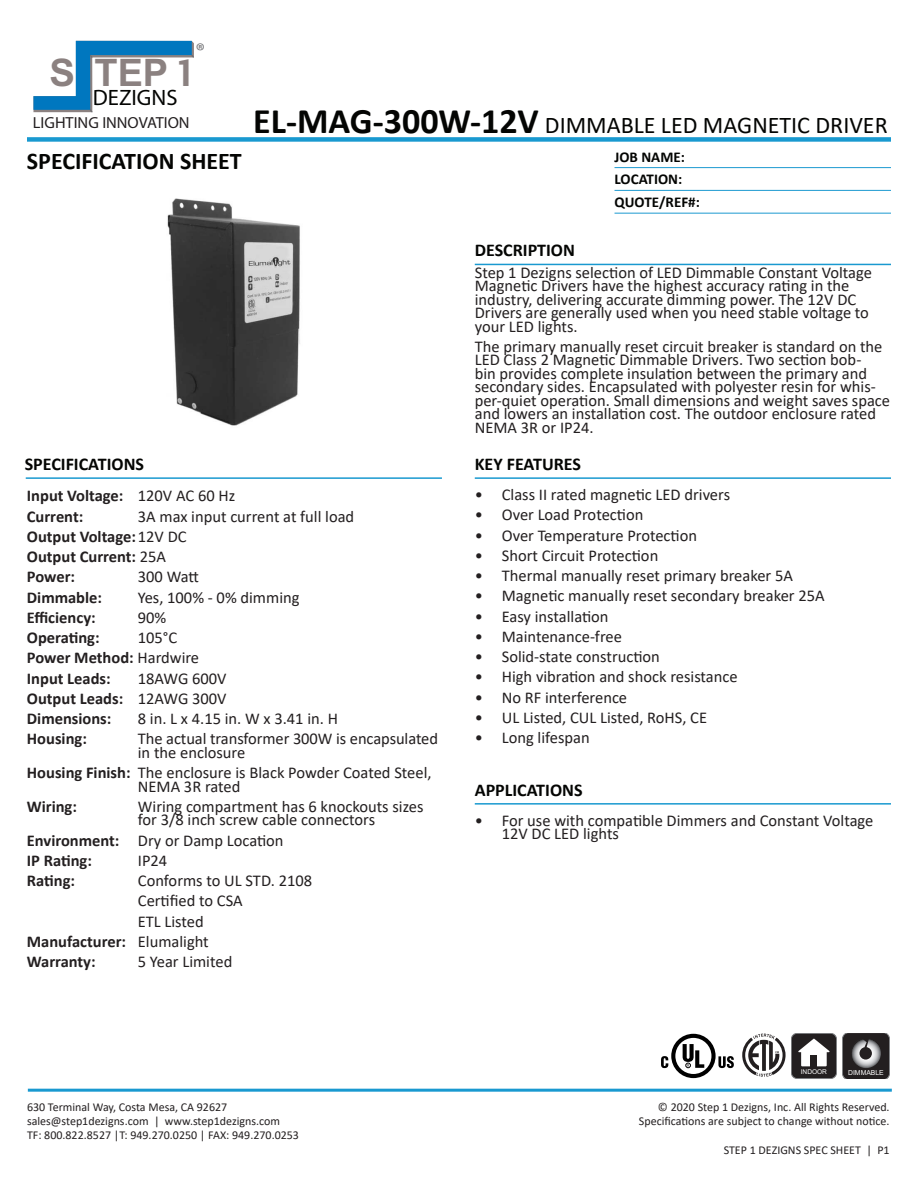
<style>
.page{position:relative;width:918px;height:1188px;background:#fff}
.page>*{position:absolute;margin:0;border:0;box-sizing:border-box;transform-origin:0 0}
.t1{font:700 37.95px "Arial";color:#8b8180}
.t2{font:24px "Calibri";color:#040503}
.t3{font:700 24px "Calibri";color:#040503}
.t4{font:22.35px "Avenir Next";color:#040503}
.t5{font:21.45px "Avenir Next";color:#6c6d70}
.t6{font:700 18px "Calibri";color:#040503}
.t7{font:16.5px/13.5px "Calibri";color:#231f20}
.t8{font:700 16.5px "Calibri";color:#231f20}
.t9{font:16.05px "Avenir Next";color:#231f20}
.t10{font:700 15px "Calibri";color:#040503}
.t11{font:12px "Calibri";color:#231f20}
.t12{font:6.9px "Arial";color:#fff}
.t13{font:6.6px "Arial";color:#fff}
.s1{font-family:"COUTURE"}
.s2{font-weight:700;font-size:36px}
.s3{font-weight:400}
.s4{font-weight:700}
</style>
<div class="page">
<hr style="left:28px;top:1089px;width:864px;height:3px;background:#1999d0">
<div style="left:27px;top:137px;width:864px;height:5px;background:#1999d0"></div>
<hr style="left:26px;top:477px;width:416px;height:2px;background:#1999d0">
<hr style="left:615px;top:167px;width:276px;height:1px;background:#1c99d0">
<hr style="left:615px;top:190px;width:276px;height:1px;background:#1c99d0">
<hr style="left:615px;top:213px;width:276px;height:1px;background:#1c99d0">
<hr style="left:475px;top:803px;width:416px;height:2px;background:#1999d0">
<hr style="left:475px;top:477px;width:416px;height:2px;background:#1999d0">
<hr style="left:475px;top:264px;width:416px;height:1px;background:#1999d0">
<svg style="left:842px;top:1034px;width:48px;height:45px;background:#4b484a"></svg>
<svg style="left:33px;top:41px;width:161px;height:72px"></svg>
<img style="left:167px;top:198px;width:133px;height:228px">
<svg style="left:742px;top:1034px;width:44px;height:43px"></svg>
<div style="left:791px;top:1033px;width:46px;height:46px;background:#231f20;border-radius:6px"></div>
<div style="left:791px;top:1033px;width:46px;height:46px;border:1px solid #808285;border-radius:6px"></div>
<svg style="left:798px;top:1039px;width:32px;height:13px"></svg>
<div style="left:801px;top:1051px;width:26px;height:15px;background:#fff"></div>
<div style="left:811px;top:1055px;width:6px;height:11px;background:#231f20"></div>
<svg style="left:661px;top:1034px;width:73px;height:44px"></svg>
<p class="t1" style="left:50px;top:46px;width:142px">S TEP <span class="s1">1</span></p>
<p class="t4" style="left:93px;top:84px;width:86px">DEZIGNS</p>
<p class="t9" style="left:33px;top:113px;width:158px">LIGHTING INNOVATION</p>
<p class="t5" style="left:196px;top:38px;width:11px">®</p>
<p class="t3" style="left:27px;top:144px;width:216px">SPECIFICATION SHEET</p>
<p class="t2" style="left:253px;top:109px;width:636px"><span class="s2">EL-MAG-300W-12V</span> DIMMABLE LED MAGNETIC DRIVER</p>
<p class="t10" style="left:615px;top:146px;width:72px">JOB NAME:</p>
<p class="t10" style="left:615px;top:169px;width:69px">LOCATION:</p>
<p class="t10" style="left:615px;top:192px;width:87px">QUOTE/REF#:</p>
<p class="t6" style="left:25px;top:451px;width:121px">SPECIFICATIONS</p>
<p class="t6" style="left:475px;top:238px;width:102px">DESCRIPTION</p>
<p class="t7" style="left:475px;top:265px;width:399px">Step 1 Dezigns selection of LED Dimmable Constant Voltage Magnetic Drivers have the highest accuracy rating in the industry, delivering accurate dimming power. The 12V DC Drivers are generally used when you need stable voltage to your LED lights.</p>
<p class="t7" style="left:475px;top:339px;width:417px">The primary manually reset circuit breaker is standard on the LED Class 2 Magnetic Dimmable Drivers. Two section bob-<br>bin provides complete insulation between the primary and secondary sides. Encapsulated with polyester resin for whis&shy;per-quiet operation. Small dimensions and weight saves space and lowers an installation cost. The outdoor enclosure rated NEMA 3R or IP24.</p>
<p class="t6" style="left:475px;top:451px;width:108px">KEY FEATURES</p>
<p class="t8" style="left:27px;top:484px;width:210px">Input Voltage: <span class="s3">120V AC 60 Hz</span></p>
<p class="t8" style="left:27px;top:505px;width:58px">Current:</p>
<p class="t7" style="left:138px;top:509px;width:218px">3A max input current at full load</p>
<p class="t8" style="left:27px;top:525px;width:161px">Output Voltage:<span class="s3">12V DC</span></p>
<p class="t8" style="left:27px;top:545px;width:141px">Output Current: <span class="s3">25A</span></p>
<p class="t8" style="left:27px;top:565px;width:50px">Power:</p>
<p class="t7" style="left:138px;top:570px;width:63px">300 Watt</p>
<p class="t8" style="left:27px;top:586px;width:77px">Dimmable:</p>
<p class="t7" style="left:138px;top:590px;width:163px">Yes, 100% - 0% dimming</p>
<p class="t8" style="left:27px;top:606px;width:70px">Efficiency:</p>
<p class="t7" style="left:138px;top:610px;width:30px">90%</p>
<p class="t8" style="left:27px;top:626px;width:74px">Operating:</p>
<p class="t7" style="left:138px;top:631px;width:41px">105°C</p>
<p class="t8" style="left:27px;top:646px;width:174px">Power Method: <span class="s3">Hardwire</span></p>
<p class="t8" style="left:27px;top:667px;width:85px">Input Leads:</p>
<p class="t7" style="left:138px;top:671px;width:90px">18AWG 600V</p>
<p class="t8" style="left:27px;top:687px;width:201px">Output Leads: <span class="s3">12AWG 300V</span></p>
<p class="t8" style="left:27px;top:707px;width:86px">Dimensions:</p>
<p class="t7" style="left:138px;top:712px;width:202px">8 in. L x 4.15 in. W x 3.41 in. H</p>
<p class="t8" style="left:27px;top:727px;width:62px">Housing:</p>
<p class="t7" style="left:138px;top:732px;width:302px">The actual transformer 300W is encapsulated in the enclosure</p>
<p class="t7" style="left:138px;top:766px;width:295px;text-indent:-111px"><span class="s4">Housing Finish:</span> The enclosure is Black Powder Coated Steel,<br>NEMA 3R rated</p>
<p class="t8" style="left:27px;top:795px;width:52px">Wiring:</p>
<p class="t7" style="left:138px;top:799px;width:287px">Wiring compartment has 6 knockouts sizes for 3/8 inch screw cable connectors</p>
<p class="t7" style="left:27px;top:833px;width:258px"><span class="s4">Environment:</span> Dry or Damp Location</p>
<p class="t8" style="left:27px;top:849px;width:67px">IP Rating:</p>
<p class="t7" style="left:138px;top:853px;width:31px">IP24</p>
<p class="t8" style="left:27px;top:869px;width:50px">Rating:</p>
<p class="t7" style="left:138px;top:874px;width:176px">Conforms to UL STD. 2108</p>
<p class="t7" style="left:138px;top:894px;width:106px">Certified to CSA</p>
<p class="t7" style="left:138px;top:914px;width:67px">ETL Listed</p>
<p class="t8" style="left:27px;top:930px;width:183px">Manufacturer: <span class="s3">Elumalight</span></p>
<p class="t8" style="left:27px;top:950px;width:70px">Warranty:</p>
<p class="t7" style="left:138px;top:955px;width:96px">5 Year Limited</p>
<p class="t7" style="left:475px;top:488px;width:257px">• Class II rated magnetic LED drivers</p>
<p class="t7" style="left:475px;top:508px;width:170px">• Over Load Protection</p>
<p class="t7" style="left:475px;top:528px;width:224px">• Over Temperature Protection</p>
<p class="t7" style="left:475px;top:548px;width:185px">• Short Circuit Protection</p>
<p class="t7" style="left:475px;top:569px;width:320px">• Thermal manually reset primary breaker 5A</p>
<p class="t7" style="left:475px;top:589px;width:351px">• Magnetic manually reset secondary breaker 25A</p>
<p class="t7" style="left:475px;top:609px;width:135px">• Easy installation</p>
<p class="t7" style="left:475px;top:629px;width:149px">• Maintenance-free</p>
<p class="t7" style="left:475px;top:650px;width:187px">• Solid-state construction</p>
<p class="t7" style="left:475px;top:670px;width:264px">• High vibration and shock resistance</p>
<p class="t7" style="left:475px;top:690px;width:154px">• No RF interference</p>
<p class="t7" style="left:475px;top:710px;width:234px">• UL Listed, CUL Listed, RoHS, CE</p>
<p class="t7" style="left:475px;top:731px;width:116px">• Long lifespan</p>
<p class="t6" style="left:475px;top:777px;width:109px">APPLICATIONS</p>
<p class="t7" style="left:502px;top:813px;width:373px;text-indent:-27px">• For use with compatible Dimmers and Constant Voltage<br>12V DC LED lights</p>
<p class="t11" style="left:27px;top:1098px;width:202px">630 Terminal Way, Costa Mesa, CA 92627</p>
<p class="t11" style="left:27px;top:1113px;width:255px">sales@step1dezigns.com | www.step1dezigns.com</p>
<p class="t11" style="left:27px;top:1127px;width:274px">TF: 800.822.8527 |T: 949.270.0250 | FAX: 949.270.0253</p>
<p class="t13" style="left:801px;top:1067px;width:28px">INDOOR</p>
<p class="t12" style="left:848px;top:1068px;width:37px">DIMMABLE</p>
<p class="t11" style="left:658px;top:1098px;width:233px">© 2020 Step 1 Dezigns, Inc. All Rights Reserved.</p>
<p class="t11" style="left:639px;top:1113px;width:252px">Specifications are subject to change without notice.</p>
<p class="t11" style="left:724px;top:1141px;width:167px">STEP 1 DEZIGNS SPEC SHEET | P1</p>
</div>
